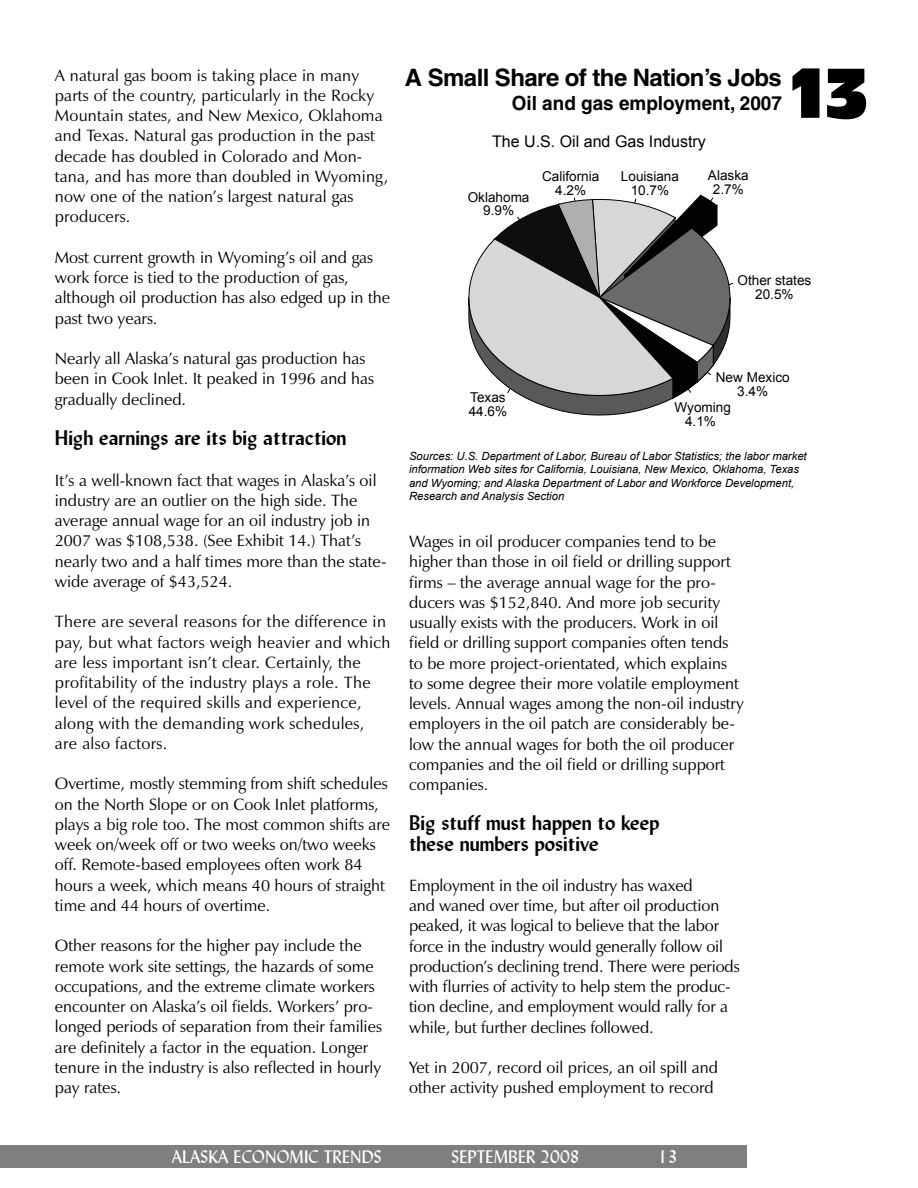
<style>
.page{position:relative;width:918px;height:1188px;background:#fff}
.page>*{position:absolute;margin:0;border:0;box-sizing:border-box;transform-origin:0 0}
.t1{font:66px "Incised 901 BT Compact";color:#000}
.t2{font:700 24px "Helvetica";letter-spacing:-.025em;color:#000}
.t3{font:700 21px/20.2px "Lydian BT";color:#000}
.t4{font:700 19.5px "Helvetica";color:#000}
.t5{font:18px "Lydian BT";color:#fff}
.t6{font:16.5px/20.2px "Zapf Humanist 601 BT";color:#000}
.t7{font:16.5px/20.2px "Zapf Humanist 601 BT";letter-spacing:.02em;color:#000}
.t8{font:16.05px "Arial";color:#020202}
.t9{font:13.65px/13.8px "Arial";color:#020202;text-align:center}
.t10{font:italic 11.25px/13.5px "Arial";color:#000}
</style>
<div class="page">
<div style="left:0;top:1145px;width:746px;height:23px;background:#7f7f7f"></div>
<svg style="left:469px;top:195px;width:265px;height:220px"></svg>
<p class="t6" style="left:55px;top:66px;width:335px">A natural gas boom is taking place in many parts of the country, particularly in the Rocky Mountain states, and New Mexico, Oklahoma and Texas. Natural gas production in the past decade has doubled in Colorado and Mon&shy;tana, and has more than doubled in Wyoming, now one of the nation’s largest natural gas producers.</p>
<p class="t6" style="left:55px;top:249px;width:337px">Most current growth in Wyoming’s oil and gas work force is tied to the production of gas, although oil production has also edged up in the past two years.</p>
<p class="t6" style="left:55px;top:350px;width:321px">Nearly all Alaska’s natural gas production has been in Cook Inlet. It peaked in 1996 and has gradually declined.</p>
<p class="t3" style="left:55px;top:427px;width:293px">High earnings are its big attraction</p>
<p class="t6" style="left:55px;top:471px;width:333px">It’s a well-known fact that wages in Alaska’s oil industry are an outlier on the high side. The average annual wage for an oil industry job in 2007 was $108,538. (See Exhibit 14.) That’s nearly two and a half times more than the state&shy;wide average of $43,524.</p>
<p class="t7" style="left:55px;top:613px;width:337px">There are several reasons for the difference in pay, but what factors weigh heavier and which are less important isn’t clear. Certainly, the profitability of the industry plays a role. The level of the required skills and experience, along with the demanding work schedules, are also factors.</p>
<p class="t6" style="left:55px;top:775px;width:337px">Overtime, mostly stemming from shift schedules on the North Slope or on Cook Inlet platforms, plays a big role too. The most common shifts are week on/week off or two weeks on/two weeks off. Remote-based employees often work 84 hours a week, which means 40 hours of straight time and 44 hours of overtime.</p>
<p class="t6" style="left:55px;top:937px;width:329px">Other reasons for the higher pay include the remote work site settings, the hazards of some occupations, and the extreme climate workers encounter on Alaska’s oil fields. Workers’ pro&shy;longed periods of separation from their families are definitely a factor in the equation. Longer tenure in the industry is also reflected in hourly pay rates.</p>
<h2 class="t2" style="left:405px;top:69px;width:378px">A Small Share of the Nation’s Jobs</h2>
<p class="t4" style="left:512px;top:96px;width:272px">Oil and gas employment, 2007</p>
<p class="t8" style="left:492px;top:132px;width:215px">The U.S. Oil and Gas Industry</p>
<p class="t9" style="left:468px;top:190px;width:63px">Oklahoma<br>9.9%</p>
<p class="t9" style="left:542px;top:170px;width:59px">California<br>4.2%</p>
<p class="t9" style="left:621px;top:170px;width:60px">Louisiana<br>10.7%</p>
<p class="t9" style="left:708px;top:169px;width:42px">Alaska<br>2.7%</p>
<h1 class="t1" style="left:782px;top:54px;width:90px">13</h1>
<p class="t9" style="left:738px;top:273px;width:75px">Other states<br>20.5%</p>
<p class="t9" style="left:716px;top:371px;width:75px">New Mexico<br>3.4%</p>
<p class="t9" style="left:469px;top:391px;width:40px;text-align:left">Texas<br>44.6%</p>
<p class="t9" style="left:675px;top:400px;width:58px">Wyoming<br>4.1%</p>
<p class="t10" style="left:409px;top:449px;width:399px">Sources: U.S. Department of Labor, Bureau of Labor Statistics; the labor market information Web sites for California, Louisiana, New Mexico, Oklahoma, Texas and Wyoming; and Alaska Department of Labor and Workforce Development, Research and Analysis Section</p>
<p class="t6" style="left:409px;top:533px;width:336px">Wages in oil producer companies tend to be higher than those in oil field or drilling support firms – the average annual wage for the pro&shy;ducers was $152,840. And more job security usually exists with the producers. Work in oil field or drilling support companies often tends to be more project-orientated, which explains to some degree their more volatile employment levels. Annual wages among the non-oil industry employers in the oil patch are considerably be&shy;low the annual wages for both the oil producer companies and the oil field or drilling support companies.</p>
<p class="t3" style="left:409px;top:813px;width:252px">Big stuff must happen to keep these numbers positive</p>
<p class="t6" style="left:409px;top:877px;width:332px">Employment in the oil industry has waxed<br>and waned over time, but after oil production peaked, it was logical to believe that the labor force in the industry would generally follow oil production’s declining trend. There were periods with flurries of activity to help stem the produc&shy;tion decline, and employment would rally for a while, but further declines followed.</p>
<p class="t6" style="left:409px;top:1059px;width:311px">Yet in 2007, record oil prices, an oil spill and other activity pushed employment to record</p>
<p class="t5" style="left:172px;top:1146px;width:211px">ALASKA ECONOMIC TRENDS</p>
<p class="t5" style="left:452px;top:1146px;width:130px">SEPTEMBER 2008</p>
<p class="t5" style="left:658px;top:1145px;width:21px">13</p>
</div>
